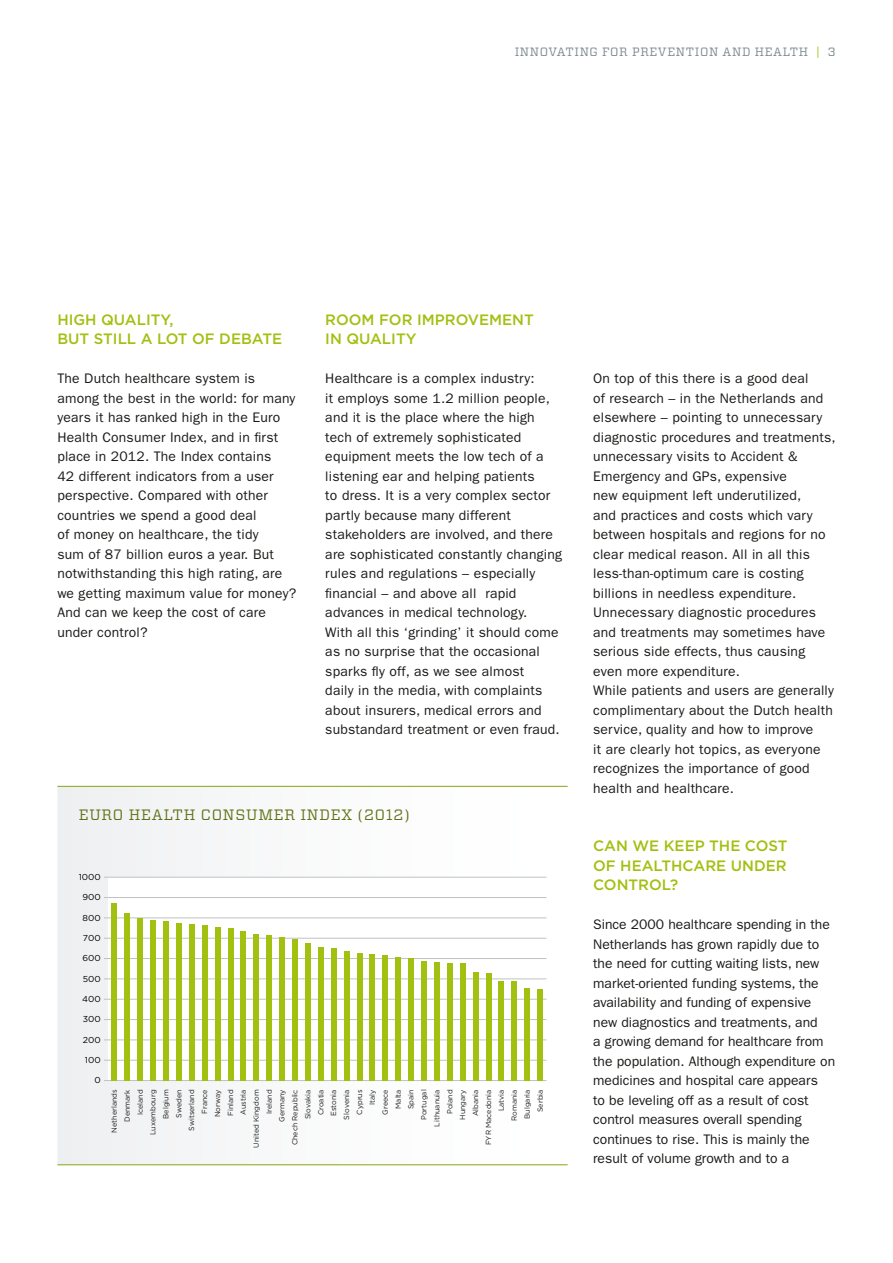
<style>
.page{position:relative;width:893px;height:1263px;background:#fff}
.page>*{position:absolute;margin:0;border:0;box-sizing:border-box;transform-origin:0 0}
.t1{font:500 15px/19.5px "Gotham";color:#a1c010}
.t2{font:15px "Vitesse";letter-spacing:.05em;color:#617014}
.t3{font:13.8px/19.5px "ITC Franklin Gothic Std";letter-spacing:.015em;color:#1a1a18}
.t4{font:12px "Vitesse";letter-spacing:.05em;color:#7a888c}
.t5{font:8.55px "Gotham";color:#000}
.t6{font:7.35px/12.9px "Gotham";color:#1b1b1a;text-align:right}
.s1{color:#a1c010}
</style>
<div class="page">
<svg style="left:57px;top:787px;width:490px;height:377px"></svg>
<hr style="left:57px;top:786px;width:511px;height:1px;background:#89a414">
<hr style="left:57px;top:1164px;width:511px;height:1px;background:#89a414">
<div style="left:108px;top:877px;width:438px;height:203px;background:#fff"></div>
<hr style="left:104px;top:877px;width:442px;height:1px;background:#bec1c3">
<hr style="left:104px;top:918px;width:442px;height:1px;background:#bec1c3">
<hr style="left:104px;top:897px;width:442px;height:1px;background:#bec1c3">
<hr style="left:104px;top:938px;width:442px;height:1px;background:#bec1c3">
<hr style="left:104px;top:958px;width:442px;height:1px;background:#bec1c3">
<hr style="left:104px;top:979px;width:442px;height:1px;background:#bec1c3">
<hr style="left:104px;top:999px;width:442px;height:1px;background:#bec1c3">
<hr style="left:104px;top:1019px;width:442px;height:1px;background:#bec1c3">
<hr style="left:104px;top:1040px;width:442px;height:1px;background:#bec1c3">
<hr style="left:104px;top:1060px;width:442px;height:1px;background:#bec1c3">
<hr style="left:104px;top:1080px;width:442px;height:1px;background:#bec1c3">
<div style="left:538px;top:989px;width:5px;height:91px;background:#a1c010"></div>
<div style="left:525px;top:988px;width:5px;height:92px;background:#a1c010"></div>
<div style="left:512px;top:981px;width:5px;height:99px;background:#a1c010"></div>
<div style="left:499px;top:981px;width:5px;height:99px;background:#a1c010"></div>
<div style="left:486px;top:973px;width:5px;height:107px;background:#a1c010"></div>
<div style="left:473px;top:972px;width:5px;height:108px;background:#a1c010"></div>
<div style="left:460px;top:963px;width:5px;height:117px;background:#a1c010"></div>
<div style="left:447px;top:963px;width:5px;height:117px;background:#a1c010"></div>
<div style="left:434px;top:961px;width:6px;height:119px;background:#a1c010"></div>
<div style="left:421px;top:961px;width:6px;height:119px;background:#a1c010"></div>
<div style="left:409px;top:958px;width:5px;height:122px;background:#a1c010"></div>
<div style="left:396px;top:957px;width:5px;height:123px;background:#a1c010"></div>
<div style="left:383px;top:955px;width:5px;height:125px;background:#a1c010"></div>
<div style="left:370px;top:954px;width:5px;height:126px;background:#a1c010"></div>
<div style="left:357px;top:953px;width:5px;height:127px;background:#a1c010"></div>
<div style="left:344px;top:951px;width:5px;height:129px;background:#a1c010"></div>
<div style="left:331px;top:948px;width:5px;height:132px;background:#a1c010"></div>
<div style="left:318px;top:947px;width:5px;height:133px;background:#a1c010"></div>
<div style="left:305px;top:943px;width:6px;height:137px;background:#a1c010"></div>
<div style="left:292px;top:939px;width:6px;height:141px;background:#a1c010"></div>
<div style="left:280px;top:937px;width:5px;height:143px;background:#a1c010"></div>
<div style="left:267px;top:935px;width:5px;height:145px;background:#a1c010"></div>
<div style="left:254px;top:934px;width:5px;height:146px;background:#a1c010"></div>
<div style="left:241px;top:931px;width:5px;height:149px;background:#a1c010"></div>
<div style="left:228px;top:928px;width:5px;height:152px;background:#a1c010"></div>
<div style="left:215px;top:927px;width:5px;height:153px;background:#a1c010"></div>
<div style="left:202px;top:925px;width:5px;height:155px;background:#a1c010"></div>
<div style="left:189px;top:924px;width:5px;height:156px;background:#a1c010"></div>
<div style="left:176px;top:923px;width:6px;height:157px;background:#a1c010"></div>
<div style="left:163px;top:921px;width:6px;height:159px;background:#a1c010"></div>
<div style="left:150px;top:920px;width:6px;height:160px;background:#a1c010"></div>
<div style="left:138px;top:918px;width:5px;height:162px;background:#a1c010"></div>
<div style="left:125px;top:913px;width:5px;height:167px;background:#a1c010"></div>
<div style="left:112px;top:903px;width:5px;height:177px;background:#a1c010"></div>
<p class="t4" style="left:515px;top:43px;width:322px">INNOVATING FOR PREVENTION AND HEALTH <span class="s1">|</span> 3</p>
<p class="t1" style="left:325px;top:309px;width:121px">ROOM FOR IMPRO</p>
<p class="t1" style="left:468px;top:309px;width:46px">VEMENT</p>
<p class="t1" style="left:325px;top:329px;width:33px">IN QUAL</p>
<p class="t1" style="left:391px;top:329px;width:16px">ITY</p>
<p class="t1" style="left:57px;top:309px;width:68px">HIGH QUAL</p>
<p class="t1" style="left:57px;top:309px;width:117px;text-indent:89px">ITY,<br>BUT STILL ALOT</p>
<p class="t1" style="left:192px;top:329px;width:71px">OF DEBATE</p>
<p class="t3" style="left:57px;top:369px;width:240px">The Dutch healthcare system is among the best in the world: for many years it has ranked high in the Euro<br>Health Consumer Index, and in first place in 2012. The Index contains<br>42 different indicators from a user perspective. Compared with other countries we spend a good deal<br>of money on healthcare, the tidy<br>sum of 87 billion euros a year. But notwithstanding this high rating, are we getting maximum value for money?<br>And can we keep the cost of care under control?</p>
<p class="t3" style="left:325px;top:369px;width:238px">Healthcare is a complex industry:<br>it employs some 1.2 million people, and it is the place where the high tech of extremely sophisticated equipment meets the low tech of a listening ear and helping patients<br>to dress. It is a very complex sector partly because many different stakeholders are involved, and there are sophisticated constantly changing rules and regulations – especially financial – and above all rapid advances in medical technology.<br>With all this ‘grinding’ it should come as no surprise that the occasional sparks fly off, as we see almost<br>daily in the media, with complaints about insurers, medical errors and substandard treatment or even fraud.</p>
<p class="t3" style="left:593px;top:369px;width:244px">On top of this there is a good deal<br>of research – in the Netherlands and elsewhere – pointing to unnecessary diagnostic procedures and treatments, unnecessary visits to Accident &amp; Emergency and GPs, expensive<br>new equipment left underutilized,<br>and practices and costs which vary between hospitals and regions for no clear medical reason. All in all this less-than-optimum care is costing billions in needless expenditure.<br>Unnecessary diagnostic procedures and treatments may sometimes have serious side effects, thus causing even more expenditure.<br>While patients and users are generally complimentary about the Dutch health service, quality and how to improve<br>it are clearly hot topics, as everyone recognizes the importance of good health and healthcare.</p>
<p class="t2" style="left:79px;top:804px;width:333px">EURO HEALTH CONSUMER INDEX (2012)</p>
<p class="t5" style="left:79px;top:872px;width:24px">1000</p>
<p class="t5" style="left:82px;top:893px;width:20px">900</p>
<p class="t5" style="left:83px;top:913px;width:20px">800</p>
<p class="t5" style="left:83px;top:933px;width:19px">700</p>
<p class="t5" style="left:82px;top:954px;width:20px">600</p>
<p class="t5" style="left:83px;top:974px;width:20px">500</p>
<p class="t5" style="left:82px;top:994px;width:20px">400</p>
<p class="t5" style="left:83px;top:1015px;width:20px">300</p>
<p class="t5" style="left:83px;top:1035px;width:19px">200</p>
<p class="t5" style="left:85px;top:1055px;width:17px">100</p>
<p class="t5" style="left:94px;top:1076px;width:8px">0</p>
<p class="t6" style="left:121px;top:1122px;width:34px;rotate:-90deg">Denmark</p>
<p class="t6" style="left:340px;top:1119px;width:32px;rotate:-90deg">Slovenia</p>
<p class="t6" style="left:146px;top:1135px;width:47px;rotate:-90deg">Luxembourg</p>
<p class="t6" style="left:275px;top:1122px;width:34px;rotate:-90deg">Germany</p>
<p class="t6" style="left:211px;top:1117px;width:29px;rotate:-90deg">Norway</p>
<p class="t6" style="left:263px;top:1114px;width:26px;rotate:-90deg">Ireland</p>
<p class="t6" style="left:314px;top:1115px;width:27px;rotate:-90deg">Croatia</p>
<p class="t6" style="left:301px;top:1119px;width:31px;rotate:-90deg">Slovakia</p>
<p class="t6" style="left:327px;top:1116px;width:28px;rotate:-90deg">Estonia</p>
<p class="t6" style="left:443px;top:1120px;width:32px;rotate:-90deg">Poland<br>Hungary</p>
<p class="t6" style="left:366px;top:1105px;width:17px;rotate:-90deg">Italy</p>
<p class="t6" style="left:134px;top:1115px;width:27px;rotate:-90deg">Iceland</p>
<p class="t6" style="left:172px;top:1118px;width:30px;rotate:-90deg">Sweden</p>
<p class="t6" style="left:237px;top:1115px;width:27px;rotate:-90deg">Austria</p>
<p class="t6" style="left:288px;top:1145px;width:57px;rotate:-90deg">Chech Republic</p>
<p class="t6" style="left:198px;top:1114px;width:26px;rotate:-90deg">France</p>
<p class="t6" style="left:379px;top:1115px;width:27px;rotate:-90deg">Greece</p>
<p class="t6" style="left:533px;top:1112px;width:24px;rotate:-90deg">Serbia</p>
<p class="t6" style="left:108px;top:1133px;width:45px;rotate:-90deg">Netherlands</p>
<p class="t6" style="left:353px;top:1115px;width:27px;rotate:-90deg">Cyprus</p>
<p class="t6" style="left:521px;top:1119px;width:31px;rotate:-90deg">Bulgaria</p>
<p class="t6" style="left:185px;top:1131px;width:43px;rotate:-90deg">Switserland</p>
<p class="t6" style="left:430px;top:1126px;width:39px;rotate:-90deg">Lithuanuia</p>
<p class="t6" style="left:392px;top:1109px;width:21px;text-align:left;rotate:-90deg">Malta<br>Spain</p>
<p class="t6" style="left:469px;top:1116px;width:28px;rotate:-90deg">Albania</p>
<p class="t6" style="left:482px;top:1145px;width:57px;rotate:-90deg">FYR Macedonia</p>
<p class="t6" style="left:159px;top:1119px;width:31px;rotate:-90deg">Belgium</p>
<p class="t6" style="left:508px;top:1121px;width:33px;rotate:-90deg">Romania</p>
<p class="t6" style="left:495px;top:1111px;width:23px;rotate:-90deg">Latvia</p>
<p class="t6" style="left:250px;top:1148px;width:60px;rotate:-90deg">United Kingdom</p>
<p class="t6" style="left:224px;top:1116px;width:28px;rotate:-90deg">Finland</p>
<p class="t6" style="left:417px;top:1120px;width:32px;rotate:-90deg">Portugal</p>
<p class="t1" style="left:593px;top:836px;width:196px;text-align:justify">CAN WE KEEP THE COST OF HEALTHCARE UNDER CONTROL?</p>
<p class="t3" style="left:593px;top:915px;width:243px">Since 2000 healthcare spending in the Netherlands has grown rapidly due to the need for cutting waiting lists, new market-oriented funding systems, the availability and funding of expensive new diagnostics and treatments, and<br>a growing demand for healthcare from the population. Although expenditure on medicines and hospital care appears<br>to be leveling off as a result of cost control measures overall spending continues to rise. This is mainly the result of volume growth and to a</p>
</div>
